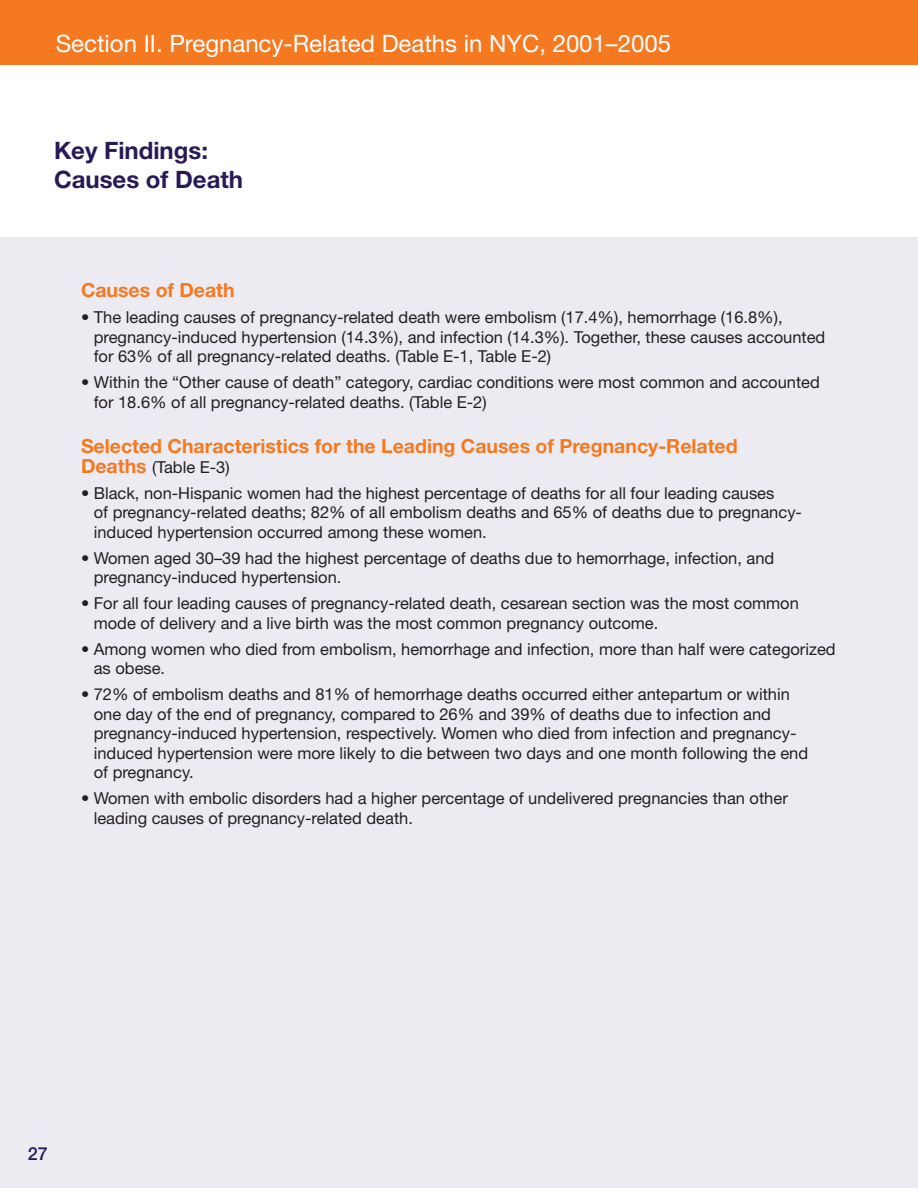
<style>
.page{position:relative;width:918px;height:1188px;background:#fff}
.page>*{position:absolute;margin:0;border:0;box-sizing:border-box;transform-origin:0 0}
.t1{font:24px "Helvetica Neue";color:#fff}
.t2{font:700 24px/28.8px "Helvetica Neue";color:#291a57}
.t3{font:700 19.5px "Helvetica Neue";color:#f47921}
.t4{font:500 18px "Helvetica Neue";color:#291a57}
.t5{font:16.5px/19.5px "Helvetica Neue";color:#231f20}
.s1{font-weight:700;font-size:19.5px;color:#f47921}
</style>
<div class="page">
<div style="left:0;top:237px;width:918px;height:951px;background:#edebf2"></div>
<div style="left:0;top:0;width:918px;height:65px;background:#f47921"></div>
<h1 class="t1" style="left:56px;top:35px;width:617px">Section II. Pregnancy-Related Deaths in NYC, 2001–2005</h1>
<h1 class="t2" style="left:54px;top:138px;width:191px">Key Findings:<br>Causes of Death</h1>
<p class="t3" style="left:81px;top:283px;width:155px">Causes of Death</p>
<p class="t5" style="left:94px;top:309px;width:733px;text-indent:-13px">• The leading causes of pregnancy-related death were embolism (17.4%), hemorrhage (16.8%), pregnancy-induced hypertension (14.3%), and infection (14.3%). Together, these causes accounted for 63% of all pregnancy-related deaths. (Table E-1, Table E-2)</p>
<p class="t5" style="left:94px;top:374px;width:728px;text-indent:-13px">• Within the “Other cause of death” category, cardiac conditions were most common and accounted for 18.6% of all pregnancy-related deaths. (Table E-2)</p>
<p class="t3" style="left:81px;top:439px;width:658px">Selected Characteristics for the Leading Causes of Pregnancy-Related</p>
<p class="t5" style="left:81px;top:459px;width:150px"><span class="s1">Deaths</span> (Table E-3)</p>
<p class="t5" style="left:94px;top:485px;width:710px;text-indent:-13px">• Black, non-Hispanic women had the highest percentage of deaths for all four leading causes<br>of pregnancy-related deaths; 82% of all embolism deaths and 65% of deaths due to pregnancy&shy;induced hypertension occurred among these women.</p>
<p class="t5" style="left:94px;top:550px;width:682px;text-indent:-13px">• Women aged 30–39 had the highest percentage of deaths due to hemorrhage, infection, and pregnancy-induced hypertension.</p>
<p class="t5" style="left:94px;top:595px;width:707px;text-indent:-13px">• For all four leading causes of pregnancy-related death, cesarean section was the most common mode of delivery and a live birth was the most common pregnancy outcome.</p>
<p class="t5" style="left:94px;top:641px;width:743px;text-indent:-13px">• Among women who died from embolism, hemorrhage and infection, more than half were categorized as obese.</p>
<p class="t5" style="left:94px;top:686px;width:716px;text-indent:-13px">• 72% of embolism deaths and 81% of hemorrhage deaths occurred either antepartum or within one day of the end of pregnancy, compared to 26% and 39% of deaths due to infection and pregnancy-induced hypertension, respectively. Women who died from infection and pregnancy&shy;induced hypertension were more likely to die between two days and one month following the end of pregnancy.</p>
<p class="t5" style="left:94px;top:790px;width:696px;text-indent:-13px">• Women with embolic disorders had a higher percentage of undelivered pregnancies than other leading causes of pregnancy-related death.</p>
<p class="t4" style="left:28px;top:1148px;width:21px">27</p>
</div>
